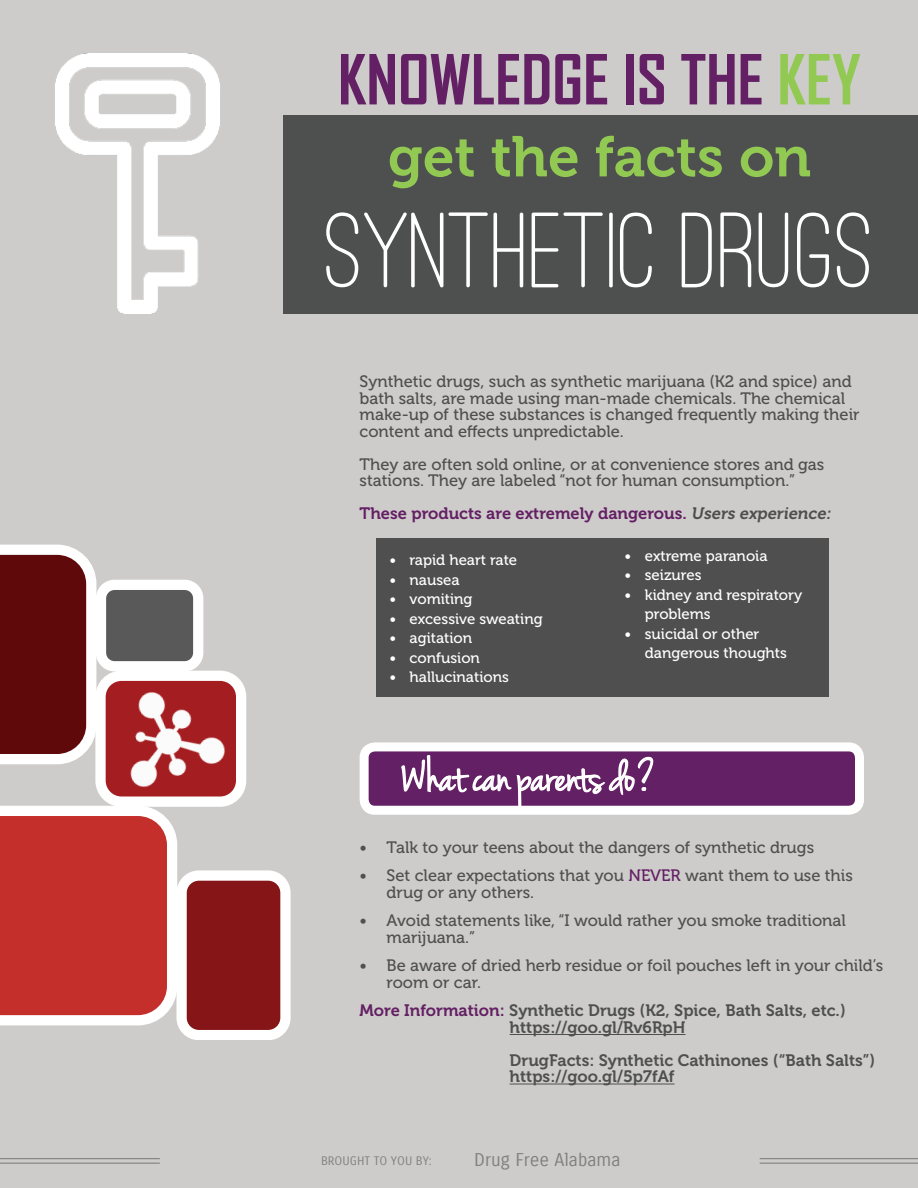
<style>
.page{position:relative;width:918px;height:1188px;background:#ceccca}
.page>*{position:absolute;margin:0;border:0;box-sizing:border-box;transform-origin:0 0}
.t1{font:500 111px "Ostrich Sans Rounded";color:#fff}
.t2{font:700 66px "Agency FB";color:#632064}
.t3{font:57px "Museo 700";color:#92c953}
.t4{font:48px "Jenna Sue";color:#fff}
.t5{font:18px "Carrois Gothic";color:#808180}
.t6{font:16.5px/16.5px "Museo 500";color:#4e4f4e}
.t7{font:16.5px/16.5px "Museo 500";color:#4f5050}
.t8{font:16.5px/16.5px "Museo 700";color:#4e504f}
.t9{font:16.5px "Museo 700";color:#632064}
.t10{font:15px/19.5px "Museo 500";color:#fff}
.t11{font:12px "Carrois Gothic";color:#808180}
.s1{color:#92c953}
.s2{font-style:italic;color:#4e4f4e}
.s3{color:#632064}
</style>
<div class="page">
<svg style="left:0;top:545px;width:96px;height:219px"></svg>
<div style="left:101px;top:585px;width:97px;height:81px;background:#595959;border-radius:14px"></div>
<div style="left:96px;top:580px;width:107px;height:91px;border:10px solid #fff;border-radius:14px"></div>
<svg style="left:0;top:806px;width:177px;height:219px"></svg>
<div style="left:182px;top:876px;width:103px;height:159px;background:#851517;border-radius:17px"></div>
<div style="left:176px;top:870px;width:114px;height:169px;border:10px solid #fff;border-radius:17px"></div>
<img style="left:86px;top:664px;width:157px;height:157px">
<div style="left:283px;top:116px;width:635px;height:198px;background:#4e4f4f"></div>
<hr style="left:0;top:1158px;width:160px;height:1px;background:#7f8080">
<hr style="left:0;top:1163px;width:160px;height:1px;background:#7f8080">
<hr style="left:760px;top:1158px;width:158px;height:1px;background:#7f8080">
<hr style="left:760px;top:1163px;width:158px;height:1px;background:#7f8080">
<img style="left:55px;top:54px;width:165px;height:260px">
<hr style="left:510px;top:1034px;width:176px;height:1px;background:#4e504f">
<hr style="left:510px;top:1084px;width:165px;height:1px;background:#4e504f">
<div style="left:376px;top:539px;width:452px;height:158px;background:#4e4f4e"></div>
<div style="left:364px;top:747px;width:496px;height:63px;background:#632064;border-radius:11px"></div>
<div style="left:360px;top:742px;width:504px;height:73px;border:9px solid #fff;border-radius:11px"></div>
<svg style="left:400px;top:745px;width:254px;height:70px"></svg>
<h2 class="t2" style="left:338px;top:39px;width:525px">KNOWLEDGE IS THE <span class="s1">KEY</span></h2>
<h3 class="t3" style="left:388px;top:125px;width:425px">get the facts on</h3>
<h1 class="t1" style="left:325px;top:184px;width:551px">SYNTHETIC DRUGS</h1>
<p class="t6" style="left:360px;top:373px;width:501px">Synthetic drugs, such as synthetic marijuana (K2 and spice) and bath salts, are made using man-made chemicals. The chemical make-up of these substances is changed frequently making their content and effects unpredictable.</p>
<p class="t6" style="left:360px;top:456px;width:466px">They are often sold online, or at convenience stores and gas stations. They are labeled “not for human consumption.”</p>
<p class="t9" style="left:360px;top:504px;width:476px">These products are extremely dangerous. <span class="s2">Users experience:</span></p>
<p class="t10" style="left:389px;top:550px;width:129px">• rapid heart rate</p>
<p class="t10" style="left:389px;top:570px;width:72px">• nausea</p>
<p class="t10" style="left:389px;top:589px;width:85px">• vomiting</p>
<p class="t10" style="left:389px;top:609px;width:155px">• excessive sweating</p>
<p class="t10" style="left:389px;top:628px;width:84px">• agitation</p>
<p class="t10" style="left:389px;top:648px;width:92px">• confusion</p>
<p class="t10" style="left:389px;top:667px;width:121px">• hallucinations</p>
<p class="t10" style="left:625px;top:546px;width:144px">• extreme paranoia</p>
<p class="t10" style="left:625px;top:565px;width:78px">• seizures</p>
<p class="t10" style="left:645px;top:585px;width:159px;text-indent:-20px">• kidney and respiratory problems</p>
<p class="t10" style="left:645px;top:624px;width:144px;text-indent:-20px">• suicidal or other dangerous thoughts</p>
<h3 class="t4" style="left:402px;top:749px;width:255px">What can parents do?</h3>
<p class="t7" style="left:360px;top:839px;width:456px">• Talk to your teens about the dangers of synthetic drugs</p>
<p class="t7" style="left:387px;top:868px;width:468px;text-indent:-27px">• Set clear expectations that you <span class="s3">NEVER</span> want them to use this drug or any others.</p>
<p class="t7" style="left:387px;top:913px;width:461px;text-indent:-27px">• Avoid statements like, “I would rather you smoke traditional marijuana.”</p>
<p class="t7" style="left:387px;top:958px;width:498px;text-indent:-27px">• Be aware of dried herb residue or foil pouches left in your child’s room or car.</p>
<p class="t8" style="left:510px;top:1003px;width:338px;text-indent:-150px"><span class="s3">More Information:</span> Synthetic Drugs (K2, Spice, Bath Salts, etc.) https://goo.gl/Rv6RpH</p>
<p class="t8" style="left:510px;top:1052px;width:367px">DrugFacts: Synthetic Cathinones (“Bath Salts”) https://goo.gl/5p7fAf</p>
<p class="t11" style="left:321px;top:1154px;width:112px">BROUGHT TO YOU BY:</p>
<p class="t5" style="left:474px;top:1149px;width:148px">Drug Free Alabama</p>
</div>
